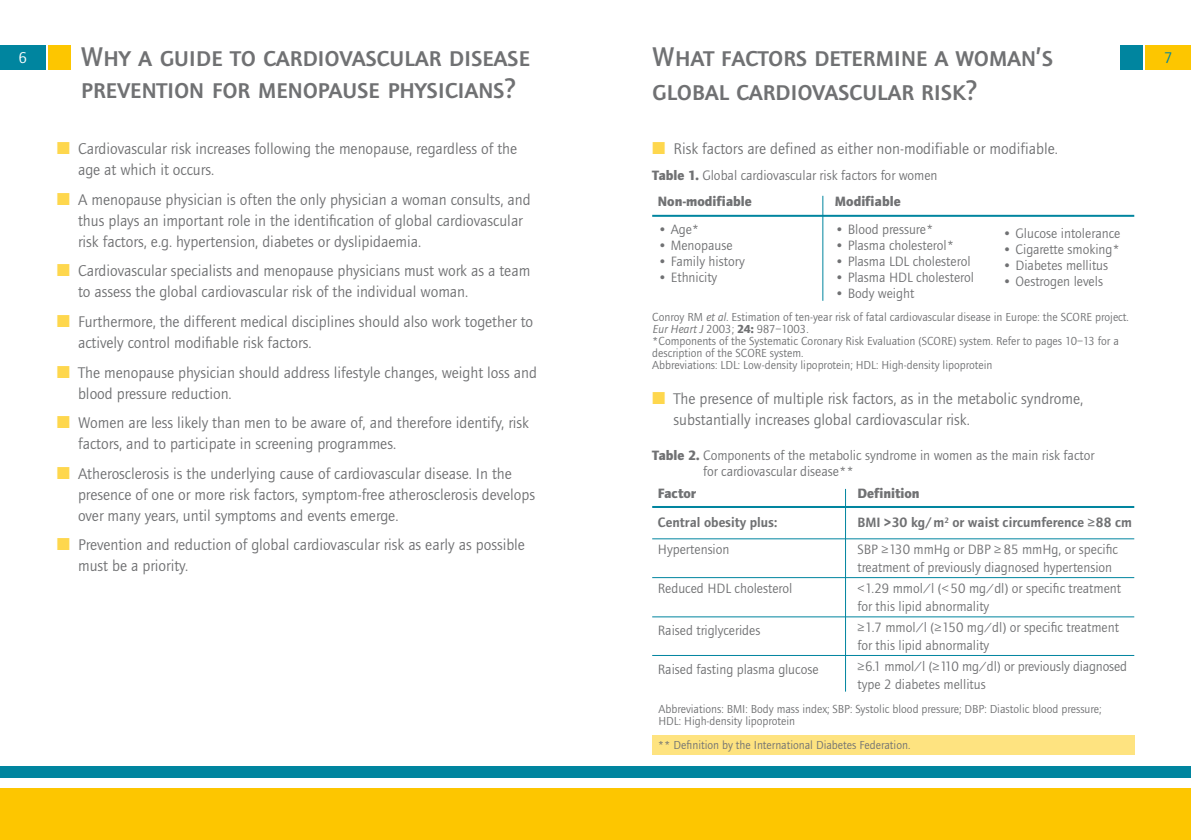
<style>
.page{position:relative;width:1191px;height:840px;background:#fff}
.page>*{position:absolute;margin:0;border:0;box-sizing:border-box;transform-origin:0 0}
.t1{font:500 28px/32px "Foundry Journal SC";color:#707173}
.t2{font:16px/21px "Foundry Journal";color:#707173}
.t3{font:16px "Foundry Journal";color:#fff}
.t4{font:16px "Foundry Journal";color:#00859f}
.t5{font:14px/18px "Foundry Journal";color:#707173}
.t6{font:600 14px/29.4px "Foundry Journal";color:#707173}
.t7{font:700 14px "Foundry Journal";color:#707173}
.t8{font:12px/12px "Foundry Journal";color:#707173}
.s1{font-weight:700}
.s2{font-style:italic}
</style>
<div class="page">
<div style="left:1145px;top:45px;width:46px;height:25px;background:#fdc600"></div>
<div style="left:1120px;top:45px;width:22px;height:25px;background:#00859f"></div>
<div style="left:0;top:788px;width:1191px;height:51px;background:#fdc600"></div>
<div style="left:0;top:45px;width:45px;height:25px;background:#00859f"></div>
<div style="left:0;top:765px;width:1191px;height:12px;background:#00859f"></div>
<div style="left:48px;top:45px;width:23px;height:25px;background:#fdc600"></div>
<hr style="left:822px;top:196px;width:1px;height:104px;background:#00859f">
<hr style="left:652px;top:215px;width:482px;height:2px;background:#00859f">
<hr style="left:845px;top:488px;width:1px;height:203px;background:#00859f">
<hr style="left:652px;top:505px;width:482px;height:2px;background:#00859f">
<hr style="left:652px;top:538px;width:482px;height:1px;background:#00859f">
<hr style="left:652px;top:576px;width:482px;height:1px;background:#00859f">
<hr style="left:652px;top:616px;width:482px;height:1px;background:#00859f">
<hr style="left:652px;top:654px;width:482px;height:1px;background:#00859f">
<div style="left:652px;top:734px;width:482px;height:20px;background:#fee380"></div>
<h1 class="t1" style="left:81px;top:41px;width:450px">Why a guide to cardiovascular disease prevention for menopause physicians?</h1>
<h1 class="t1" style="left:652px;top:41px;width:402px;line-height:33.6px">What factors determine a woman’s global cardiovascular risk?</h1>
<p class="t3" style="left:18px;top:49px;width:10px">6</p>
<p class="t4" style="left:1164px;top:49px;width:10px">7</p>
<p class="t2" style="left:78px;top:139px;width:441px">Cardiovascular risk increases following the menopause, regardless of the age at which it occurs.</p>
<p class="t2" style="left:78px;top:189px;width:454px">A menopause physician is often the only physician a woman consults, and thus plays an important role in the identification of global cardiovascular risk factors, e.g. hypertension, diabetes or dyslipidaemia.</p>
<p class="t2" style="left:78px;top:261px;width:454px">Cardiovascular specialists and menopause physicians must work as a team to assess the global cardiovascular risk of the individual woman.</p>
<p class="t2" style="left:78px;top:311px;width:456px">Furthermore, the different medical disciplines should also work together to actively control modifiable risk factors.</p>
<p class="t2" style="left:78px;top:362px;width:460px">The menopause physician should address lifestyle changes, weight loss and blood pressure reduction.</p>
<p class="t2" style="left:78px;top:412px;width:452px">Women are less likely than men to be aware of, and therefore identify, risk factors, and to participate in screening programmes.</p>
<p class="t2" style="left:78px;top:463px;width:458px">Atherosclerosis is the underlying cause of cardiovascular disease. In the presence of one or more risk factors, symptom-free atherosclerosis develops over many years, until symptoms and events emerge.</p>
<p class="t2" style="left:78px;top:534px;width:448px">Prevention and reduction of global cardiovascular risk as early as possible must be a priority.</p>
<p class="t2" style="left:673px;top:139px;width:386px">Risk factors are defined as either non-modifiable or modifiable.</p>
<p class="t5" style="left:658px;top:163px;width:281px;line-height:26px;text-indent:-6px"><span class="s1">Table 1.</span> Global cardiovascular risk factors for women<br><span class="s1">Non-modifiable</span></p>
<p class="t5" style="left:658px;top:220px;width:43px">• Age*</p>
<p class="t5" style="left:658px;top:236px;width:76px">• Menopause</p>
<p class="t5" style="left:658px;top:252px;width:88px">• Family history</p>
<p class="t5" style="left:658px;top:268px;width:61px">• Ethnicity</p>
<p class="t7" style="left:835px;top:193px;width:67px">Modifiable</p>
<p class="t5" style="left:835px;top:220px;width:100px">• Blood pressure*</p>
<p class="t5" style="left:835px;top:236px;width:121px">• Plasma cholesterol*</p>
<p class="t5" style="left:835px;top:252px;width:137px">• Plasma LDL cholesterol</p>
<p class="t5" style="left:835px;top:268px;width:141px">• Plasma HDL cholesterol</p>
<p class="t5" style="left:835px;top:284px;width:81px">• Body weight</p>
<p class="t5" style="left:1002px;top:225px;width:119px">• Glucose intolerance</p>
<p class="t5" style="left:1002px;top:241px;width:119px">• Cigarette smoking*</p>
<p class="t5" style="left:1002px;top:257px;width:107px">• Diabetes mellitus</p>
<p class="t5" style="left:1002px;top:273px;width:102px">• Oestrogen levels</p>
<p class="t8" style="left:652px;top:311px;width:478px">Conroy RM <span class="s2">et al.</span> Estimation of ten-year risk of fatal cardiovascular disease in Europe: the SCORE project.<br><span class="s2">Eur Heart J</span> 2003; <span class="s1">24:</span> 987–1003.<br>*Components of the Systematic Coronary Risk Evaluation (SCORE) system. Refer to pages 10–13 for a description of the SCORE system.<br>Abbreviations: LDL: Low-density lipoprotein; HDL: High-density lipoprotein</p>
<p class="t2" style="left:673px;top:388px;width:411px">The presence of multiple risk factors, as in the metabolic syndrome, substantially increases global cardiovascular risk.</p>
<p class="t5" style="left:703px;top:447px;width:393px;line-height:16px;text-indent:-51px"><span class="s1">Table 2.</span> Components of the metabolic syndrome in women as the main risk factor for cardiovascular disease**</p>
<p class="t7" style="left:658px;top:485px;width:40px">Factor</p>
<p class="t6" style="left:658px;top:508px;width:121px">Central obesity plus:</p>
<p class="t5" style="left:658px;top:540px;width:73px">Hypertension</p>
<p class="t5" style="left:658px;top:579px;width:136px">Reduced HDL cholesterol</p>
<p class="t5" style="left:658px;top:621px;width:104px">Raised triglycerides</p>
<p class="t5" style="left:658px;top:660px;width:162px">Raised fasting plasma glucose</p>
<p class="t6" style="left:857px;top:478px;width:276px"><span class="s1">Definition<br></span>BMI &gt;30 kg/m<sup>2</sup> or waist circumference ≥88 cm</p>
<p class="t5" style="left:857px;top:540px;width:262px">SBP ≥130 mmHg or DBP ≥85 mmHg, or specific treatment of previously diagnosed hypertension</p>
<p class="t5" style="left:857px;top:579px;width:265px">&lt;1.29 mmol/l (&lt;50 mg/dl) or specific treatment for this lipid abnormality</p>
<p class="t5" style="left:857px;top:618px;width:263px">≥1.7 mmol/l (≥150 mg/dl) or specific treatment for this lipid abnormality</p>
<p class="t5" style="left:857px;top:657px;width:271px">≥6.1 mmol/l (≥110 mg/dl) or previously diagnosed type 2 diabetes mellitus</p>
<p class="t8" style="left:658px;top:702px;width:444px">Abbreviations: BMI: Body mass index; SBP: Systolic blood pressure; DBP: Diastolic blood pressure;<br>HDL: High-density lipoprotein</p>
<p class="t8" style="left:658px;top:738px;width:254px">** Definition by the International Diabetes Federation.</p>
</div>
